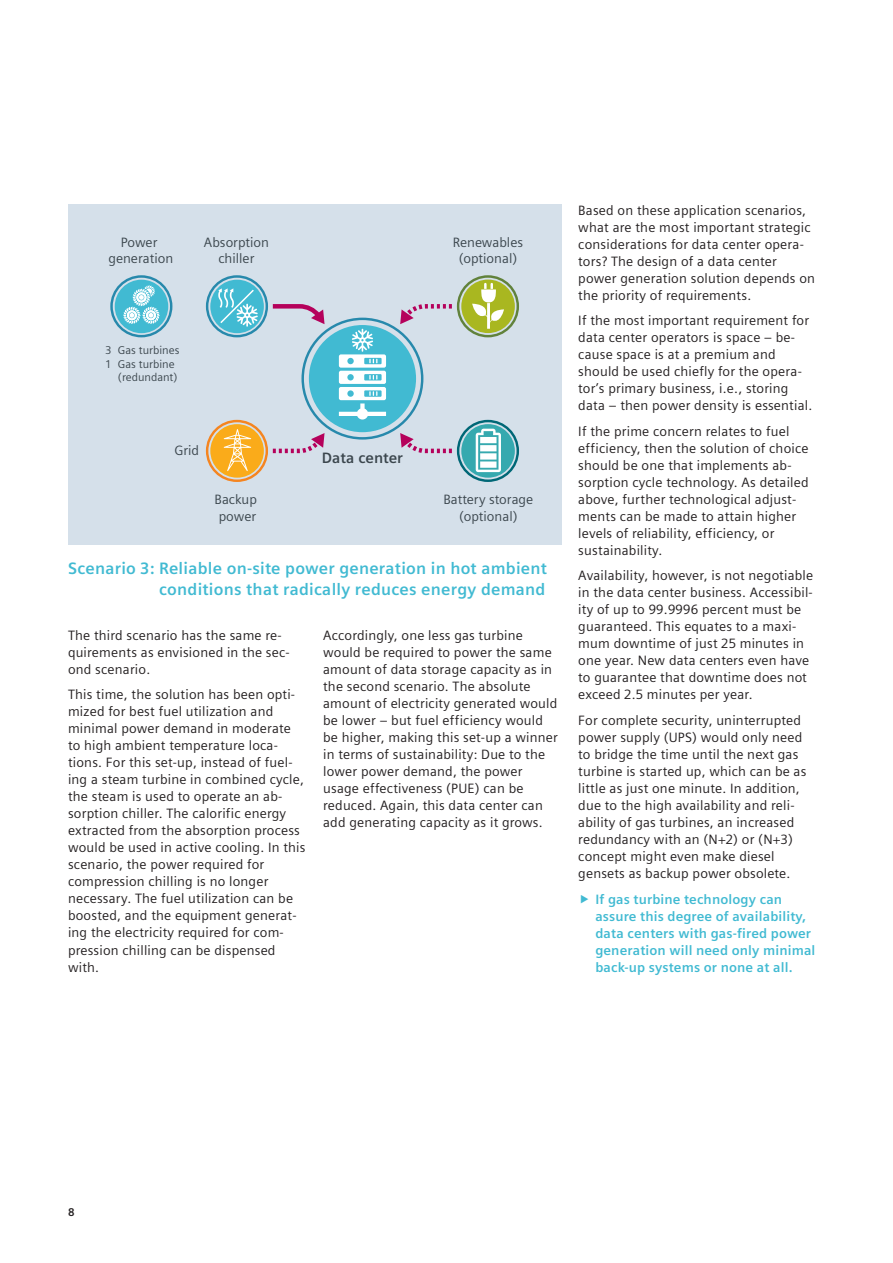
<style>
.page{position:relative;width:893px;height:1263px;background:#fff}
.page>*{position:absolute;margin:0;border:0;box-sizing:border-box;transform-origin:0 0}
.t1{font:700 16.5px/21.5px "Siemens Sans";letter-spacing:.015em;color:#41bad2;text-align:right}
.t2{font:700 15px "Siemens Sans";color:#3b464d}
.t3{font:13.5px/17px "Siemens Sans";letter-spacing:.015em;color:#231f20}
.t4{font:700 13.5px/17px "Siemens Sans";letter-spacing:.01em;color:#41bad2}
.t5{font:13.5px/16.2px "Siemens Sans";color:#3b464d;text-align:center}
.t6{font:11.25px "Siemens Sans";color:#3b464d}
.t7{font:700 11.25px "Siemens Sans";color:#231f20}
</style>
<div class="page">
<div style="left:68px;top:204px;width:493px;height:340px;background:#d5e0ea"></div>
<svg style="left:110px;top:275px;width:62px;height:62px"></svg>
<svg style="left:206px;top:275px;width:313px;height:207px"></svg>
<p class="t5" style="left:108px;top:235px;width:66px">Power generation</p>
<p class="t5" style="left:204px;top:235px;width:66px">Absorption chiller</p>
<p class="t6" style="left:105px;top:344px;width:76px">3 Gas turbines</p>
<p class="t6" style="left:105px;top:358px;width:71px">1 Gas turbine</p>
<p class="t6" style="left:118px;top:371px;width:61px">(redundant)</p>
<p class="t5" style="left:174px;top:442px;width:26px">Grid</p>
<p class="t5" style="left:215px;top:492px;width:44px">Backup power</p>
<p class="t5" style="left:453px;top:235px;width:72px">Renewables (optional)</p>
<p class="t2" style="left:322px;top:450px;width:83px">Data center</p>
<p class="t5" style="left:443px;top:492px;width:91px">Battery storage (optional)</p>
<p class="t1" style="left:68px;top:558px;width:480px">Scenario 3: Reliable on-site power generation in hot ambient conditions that radically reduces energy demand</p>
<p class="t3" style="left:68px;top:627px;width:223px">The third scenario has the same re&shy;quirements as envisioned in the sec&shy;ond scenario.</p>
<p class="t3" style="left:68px;top:686px;width:239px">This time, the solution has been opti&shy;mized for best fuel utilization and minimal power demand in moderate to high ambient temperature loca&shy;tions. For this set-up, instead of fuel&shy;ing a steam turbine in combined cycle, the steam is used to operate an ab&shy;sorption chiller. The calorific energy extracted from the absorption process would be used in active cooling. In this scenario, the power required for compression chilling is no longer necessary. The fuel utilization can be boosted, and the equipment generat&shy;ing the electricity required for com&shy;pression chilling can be dispensed with.</p>
<p class="t3" style="left:323px;top:627px;width:236px">Accordingly, one less gas turbine would be required to power the same amount of data storage capacity as in the second scenario. The absolute amount of electricity generated would be lower – but fuel efficiency would be higher, making this set-up a winner in terms of sustainability: Due to the lower power demand, the power usage effectiveness (PUE) can be reduced. Again, this data center can add generating capacity as it grows.</p>
<p class="t3" style="left:578px;top:201px;width:238px">Based on these application scenarios, what are the most important strategic considerations for data center opera&shy;tors? The design of a data center power generation solution depends on the priority of requirements.</p>
<p class="t3" style="left:578px;top:312px;width:235px">If the most important requirement for data center operators is space – be&shy;cause space is at a premium and should be used chiefly for the opera&shy;tor’s primary business, i.e., storing data – then power density is essential.</p>
<p class="t3" style="left:578px;top:423px;width:232px">If the prime concern relates to fuel efficiency, then the solution of choice should be one that implements ab&shy;sorption cycle technology. As detailed above, further technological adjust&shy;ments can be made to attain higher levels of reliability, efficiency, or sustainability.</p>
<p class="t3" style="left:578px;top:567px;width:236px">Availability, however, is not negotiable in the data center business. Accessibil&shy;ity of up to 99.9996 percent must be guaranteed. This equates to a maxi&shy;mum downtime of just 25 minutes in one year. New data centers even have to guarantee that downtime does not exceed 2.5 minutes per year.</p>
<p class="t3" style="left:578px;top:712px;width:230px">For complete security, uninterrupted power supply (UPS) would only need to bridge the time until the next gas turbine is started up, which can be as little as just one minute. In addition, due to the high availability and reli&shy;ability of gas turbines, an increased redundancy with an (N+2) or (N+3) concept might even make diesel gensets as backup power obsolete.</p>
<p class="t4" style="left:595px;top:890px;width:222px">If gas turbine technology can assure this degree of availability, data centers with gas-fired power generation will need only minimal back-up systems or none at all.</p>
<p class="t7" style="left:68px;top:1206px;width:8px">8</p>
</div>
